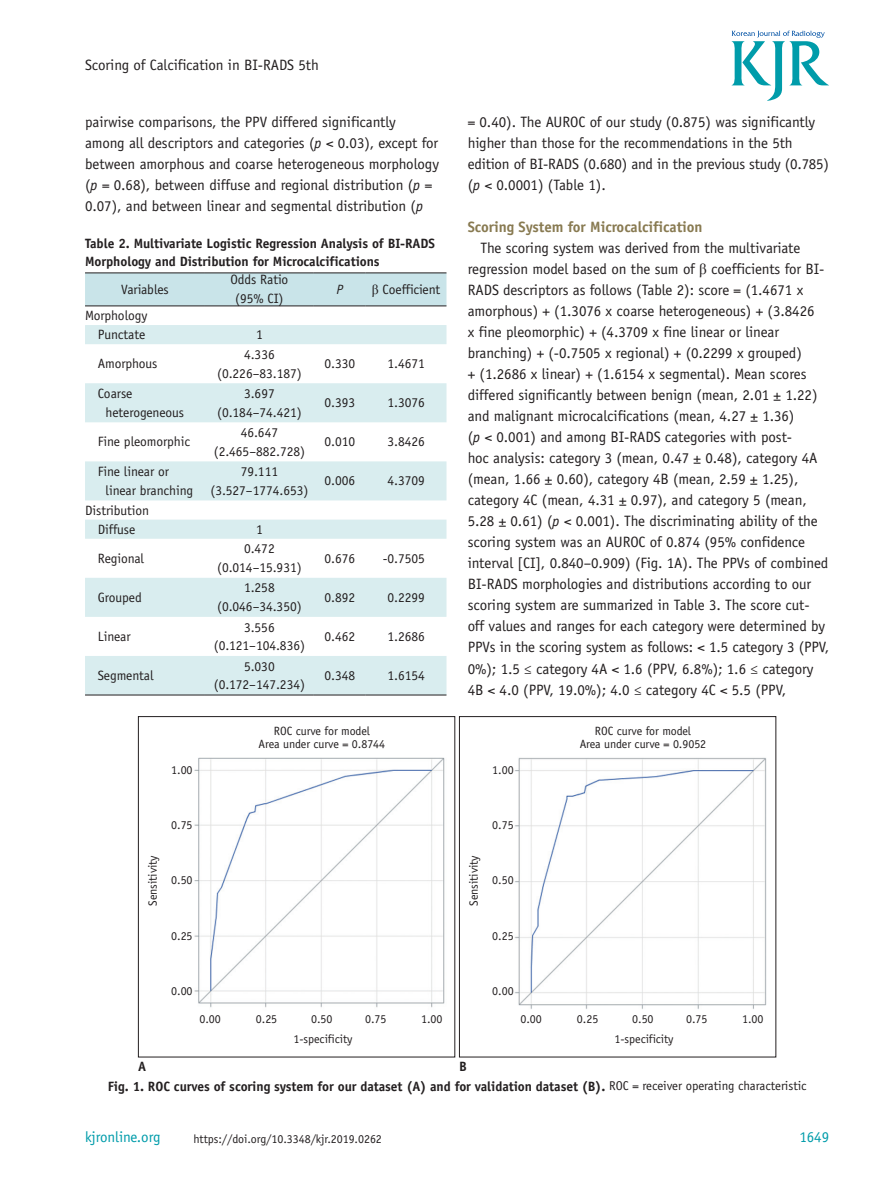
<style>
.page{position:relative;width:893px;height:1191px;background:#fff}
.page>*{position:absolute;margin:0;border:0;box-sizing:border-box;transform-origin:0 0}
.t1{font:15px/21px "Officina Sans Std";letter-spacing:-.005em;color:#231f20}
.t2{font:700 15px "Officina Sans Std";letter-spacing:-.005em;color:#887a51}
.t3{font:15px "Officina Sans Std";letter-spacing:-.005em;color:#009caa}
.t4{font:13.5px/18.8px "Officina Sans Std";letter-spacing:-.005em;color:#231f20;text-align:center}
.t5{font:700 13.5px/18px "Officina Sans Std";letter-spacing:-.005em;color:#231f20}
.t6{font:italic 13.5px "Officina Sans Std";color:#231f20}
.t7{font:12px/13.5px "Officina Sans Std";letter-spacing:-.005em;color:#231f20;text-align:center}
.s1{font-style:italic}
.s2{font-family:"Times New Roman"}
.s3{font-weight:400;font-size:12.75px}
</style>
<div class="page">
<svg style="left:732px;top:31px;width:97px;height:70px"></svg>
<img style="left:194px;top:757px;width:251px;height:251px">
<div style="left:138px;top:716px;width:317px;height:341px;border:1px solid #231f20"></div>
<img style="left:514px;top:757px;width:253px;height:252px">
<div style="left:459px;top:716px;width:317px;height:341px;border:1px solid #231f20"></div>
<div style="left:85px;top:273px;width:361px;height:32px;background:#c9e4e9"></div>
<svg style="left:85px;top:325px;width:361px;height:369px;fill:#d9edef"></svg>
<hr style="left:85px;top:694px;width:120px;height:1px;background:#231f20">
<hr style="left:205px;top:694px;width:109px;height:1px;background:#231f20">
<hr style="left:314px;top:694px;width:52px;height:1px;background:#231f20">
<hr style="left:366px;top:694px;width:80px;height:1px;background:#231f20">
<hr style="left:85px;top:272px;width:120px;height:1px;background:#231f20">
<hr style="left:205px;top:272px;width:109px;height:1px;background:#231f20">
<hr style="left:314px;top:272px;width:52px;height:1px;background:#231f20">
<hr style="left:366px;top:272px;width:80px;height:1px;background:#231f20">
<hr style="left:85px;top:305px;width:120px;height:1px;background:#231f20">
<hr style="left:205px;top:305px;width:109px;height:1px;background:#231f20">
<hr style="left:314px;top:305px;width:52px;height:1px;background:#231f20">
<hr style="left:366px;top:305px;width:80px;height:1px;background:#231f20">
<p class="t1" style="left:85px;top:54px;width:235px">Scoring of Calcification in BI-RADS 5th</p>
<p class="t1" style="left:85px;top:112px;width:355px">pairwise comparisons, the PPV differed significantly among all descriptors and categories (<span class="s1">p</span> &lt; 0.03), except for between amorphous and coarse heterogeneous morphology (<span class="s1">p</span> = 0.68), between diffuse and regional distribution (<span class="s1">p</span> = 0.07), and between linear and segmental distribution (<span class="s1">p</span></p>
<p class="t1" style="left:468px;top:112px;width:363px">= 0.40). The AUROC of our study (0.875) was significantly higher than those for the recommendations in the 5th edition of BI-RADS (0.680) and in the previous study (0.785) (<span class="s1">p</span> &lt; 0.0001) (Table 1).</p>
<p class="t2" style="left:468px;top:218px;width:236px">Scoring System for Microcalcification</p>
<p class="t1" style="left:468px;top:238px;width:363px;text-indent:13px">The scoring system was derived from the multivariate regression model based on the sum of <span class="s2">β</span> coefficients for BI-RADS descriptors as follows (Table 2): score = (1.4671 x amorphous) + (1.3076 x coarse heterogeneous) + (3.8426<br>x fine pleomorphic) + (4.3709 x fine linear or linear branching) + (-0.7505 x regional) + (0.2299 x grouped)<br>+ (1.2686 x linear) + (1.6154 x segmental). Mean scores differed significantly between benign (mean, 2.01 ± 1.22) and malignant microcalcifications (mean, 4.27 ± 1.36)<br>(<span class="s1">p</span> &lt; 0.001) and among BI-RADS categories with post-<br>hoc analysis: category 3 (mean, 0.47 ± 0.48), category 4A (mean, 1.66 ± 0.60), category 4B (mean, 2.59 ± 1.25), category 4C (mean, 4.31 ± 0.97), and category 5 (mean, 5.28 ± 0.61) (<span class="s1">p</span> &lt; 0.001). The discriminating ability of the scoring system was an AUROC of 0.874 (95% confidence interval [CI], 0.840–0.909) (Fig. 1A). The PPVs of combined BI-RADS morphologies and distributions according to our scoring system are summarized in Table 3. The score cut&shy;off values and ranges for each category were determined by PPVs in the scoring system as follows: &lt; 1.5 category 3 (PPV, 0%); 1.5 ≤ category 4A &lt; 1.6 (PPV, 6.8%); 1.6 ≤ category 4B &lt; 4.0 (PPV, 19.0%); 4.0 ≤ category 4C &lt; 5.5 (PPV,</p>
<p class="t5" style="left:85px;top:235px;width:351px">Table 2. Multivariate Logistic Regression Analysis of BI-RADS<br>Morphology and Distribution for Microcalcifications</p>
<p class="t4" style="left:121px;top:280px;width:49px">Variables</p>
<p class="t4" style="left:231px;top:270px;width:59px">Odds Ratio (95% CI)</p>
<p class="t6" style="left:336px;top:281px;width:8px">P</p>
<p class="t4" style="left:372px;top:280px;width:70px"><span class="s2">β</span> Coefficient</p>
<p class="t4" style="left:85px;top:306px;width:64px;text-align:right">Morphology<br>Punctate</p>
<p class="t4" style="left:256px;top:325px;width:8px">1</p>
<p class="t4" style="left:98px;top:354px;width:61px">Amorphous</p>
<p class="t4" style="left:217px;top:345px;width:86px">4.336 (0.226–83.187)</p>
<p class="t4" style="left:324px;top:354px;width:32px">0.330</p>
<p class="t4" style="left:387px;top:354px;width:39px">1.4671</p>
<p class="t4" style="left:106px;top:384px;width:80px;text-align:left;text-indent:-8px">Coarse heterogeneous</p>
<p class="t4" style="left:217px;top:384px;width:86px">3.697 (0.184–74.421)</p>
<p class="t4" style="left:324px;top:393px;width:32px">0.393</p>
<p class="t4" style="left:387px;top:393px;width:39px">1.3076</p>
<p class="t4" style="left:98px;top:432px;width:94px">Fine pleomorphic</p>
<p class="t4" style="left:214px;top:423px;width:93px">46.647 (2.465–882.728)</p>
<p class="t4" style="left:324px;top:432px;width:32px">0.010</p>
<p class="t4" style="left:387px;top:432px;width:39px">3.8426</p>
<p class="t4" style="left:106px;top:462px;width:89px;text-align:left;text-indent:-8px">Fine linear or linear branching</p>
<p class="t4" style="left:210px;top:462px;width:99px">79.111 (3.527–1774.653)</p>
<p class="t4" style="left:324px;top:471px;width:32px">0.006</p>
<p class="t4" style="left:387px;top:471px;width:39px">4.3709</p>
<p class="t4" style="left:85px;top:500px;width:66px;line-height:19.2px">Distribution<br>Diffuse</p>
<p class="t4" style="left:256px;top:520px;width:8px">1</p>
<p class="t4" style="left:98px;top:549px;width:48px">Regional</p>
<p class="t4" style="left:217px;top:539px;width:86px">0.472 (0.014–15.931)</p>
<p class="t4" style="left:324px;top:549px;width:32px">0.676</p>
<p class="t4" style="left:383px;top:549px;width:44px">-0.7505</p>
<p class="t4" style="left:98px;top:588px;width:46px">Grouped</p>
<p class="t4" style="left:217px;top:578px;width:86px">1.258 (0.046–34.350)</p>
<p class="t4" style="left:324px;top:588px;width:32px">0.892</p>
<p class="t4" style="left:387px;top:588px;width:39px">0.2299</p>
<p class="t4" style="left:98px;top:627px;width:34px">Linear</p>
<p class="t4" style="left:214px;top:617px;width:93px">3.556 (0.121–104.836)</p>
<p class="t4" style="left:324px;top:627px;width:32px">0.462</p>
<p class="t4" style="left:387px;top:627px;width:39px">1.2686</p>
<p class="t4" style="left:98px;top:666px;width:57px">Segmental</p>
<p class="t4" style="left:214px;top:656px;width:93px">5.030 (0.172–147.234)</p>
<p class="t4" style="left:324px;top:666px;width:32px">0.348</p>
<p class="t4" style="left:387px;top:666px;width:39px">1.6154</p>
<p class="t7" style="left:171px;top:763px;width:23px">1.00</p>
<p class="t7" style="left:146px;top:905px;width:52px;rotate:-90deg">Sensitivity</p>
<p class="t7" style="left:171px;top:818px;width:23px">0.75</p>
<p class="t7" style="left:171px;top:873px;width:23px">0.50</p>
<p class="t7" style="left:171px;top:928px;width:23px">0.25</p>
<p class="t7" style="left:259px;top:724px;width:128px">ROC curve for model<br>Area under curve = 0.8744</p>
<p class="t7" style="left:492px;top:763px;width:23px">1.00</p>
<p class="t7" style="left:467px;top:905px;width:52px;rotate:-90deg">Sensitivity</p>
<p class="t7" style="left:492px;top:818px;width:23px">0.75</p>
<p class="t7" style="left:492px;top:873px;width:23px">0.50</p>
<p class="t7" style="left:492px;top:928px;width:23px">0.25</p>
<p class="t7" style="left:580px;top:724px;width:128px">ROC curve for model<br>Area under curve = 0.9052</p>
<p class="t7" style="left:171px;top:983px;width:23px">0.00</p>
<p class="t7" style="left:492px;top:983px;width:23px">0.00</p>
<p class="t7" style="left:199px;top:1011px;width:23px">0.00</p>
<p class="t7" style="left:256px;top:1011px;width:23px">0.25</p>
<p class="t7" style="left:311px;top:1011px;width:23px">0.50</p>
<p class="t7" style="left:365px;top:1011px;width:23px">0.75</p>
<p class="t7" style="left:421px;top:1011px;width:23px">1.00</p>
<p class="t7" style="left:521px;top:1011px;width:23px">0.00</p>
<p class="t7" style="left:577px;top:1011px;width:23px">0.25</p>
<p class="t7" style="left:632px;top:1011px;width:23px">0.50</p>
<p class="t7" style="left:686px;top:1011px;width:23px">0.75</p>
<p class="t7" style="left:742px;top:1011px;width:23px">1.00</p>
<p class="t7" style="left:293px;top:1032px;width:61px">1-specificity</p>
<p class="t7" style="left:614px;top:1032px;width:61px">1-specificity</p>
<p class="t5" style="left:138px;top:1056px;width:10px">A</p>
<p class="t5" style="left:459px;top:1056px;width:9px">B</p>
<p class="t5" style="left:108px;top:1076px;width:700px">Fig. 1. ROC curves of scoring system for our dataset (A) and for validation dataset (B). <span class="s3">ROC = receiver operating characteristic</span></p>
<p class="t3" style="left:85px;top:1128px;width:77px">kjronline.org</p>
<p class="t7" style="left:194px;top:1132px;width:190px">https://doi.org/10.3348/kjr.2019.0262</p>
<p class="t3" style="left:799px;top:1128px;width:31px">1649</p>
</div>
